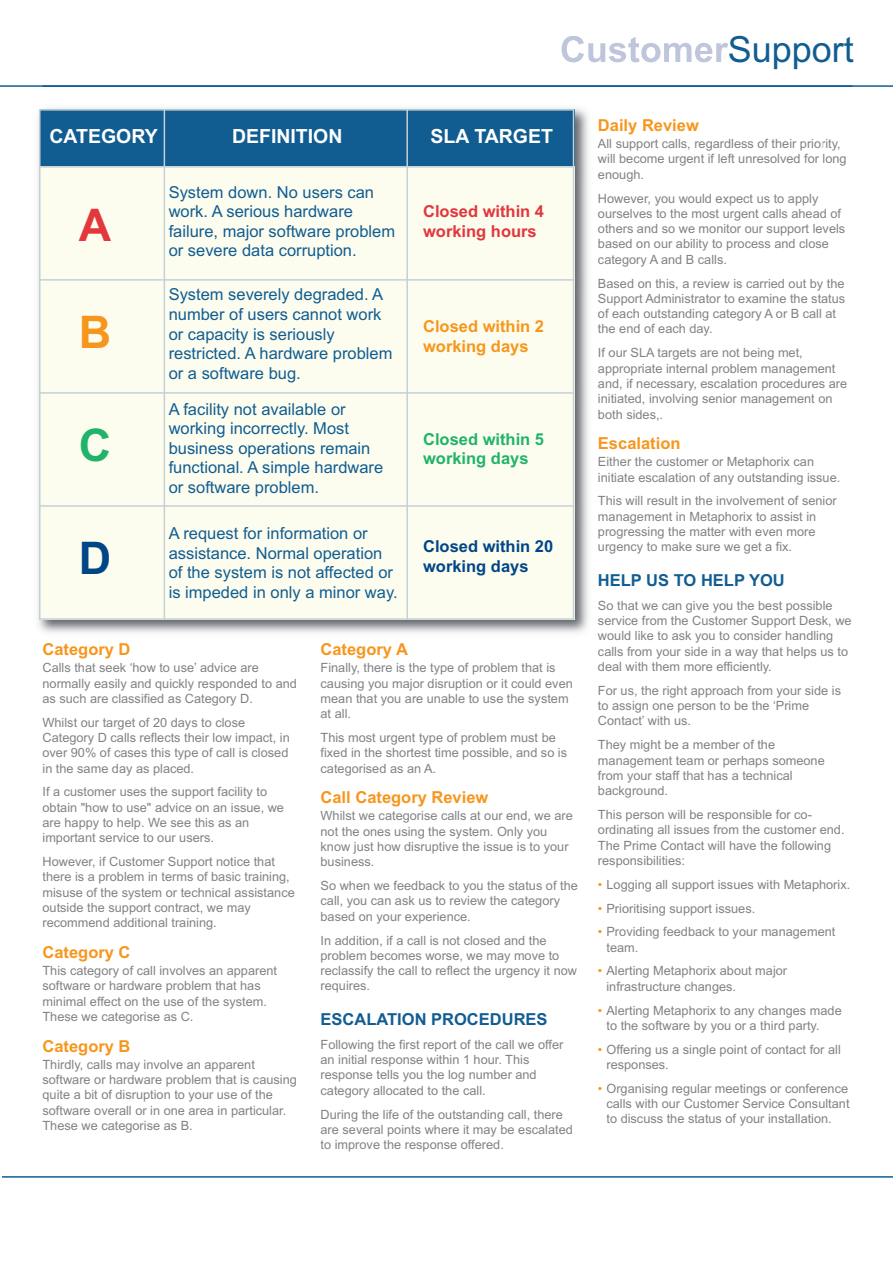
<style>
.page{position:relative;width:893px;height:1263px;background:#fff}
.page>*{position:absolute;margin:0;border:0;box-sizing:border-box;transform-origin:0 0}
.t1{font:700 45px "Arial";color:#f7961d}
.t2{font:700 45px "Arial";color:#e1373d}
.t3{font:700 45px "Arial";color:#22b36b}
.t4{font:700 45px "Arial";color:#004687}
.t5{font:36px "Arial";color:#115d92}
.t6{font:700 19.5px "Arial";color:#fff}
.t7{font:16.5px/19.5px "Arial";color:#115d92}
.t8{font:700 16.5px/19.5px "Arial";color:#f7961d}
.t9{font:700 16.5px "Arial";color:#115d92}
.t10{font:700 16.5px/19.5px "Arial";color:#e1373d}
.t11{font:700 16.5px/19.5px "Arial";color:#004687}
.t12{font:700 16.5px/19.5px "Arial";color:#22b36b}
.t13{font:12.75px/15.3px "Arial";color:#808285}
.s1{color:#f7961d}
</style>
<div class="page">
<hr style="left:0;top:85px;width:893px;height:2px;background:#115d92">
<hr style="left:2px;top:1176px;width:891px;height:2px;background:#115d92">
<svg style="left:562px;top:36px;width:166px;height:26px"></svg>
<img style="left:38px;top:108px;width:550px;height:525px">
<div style="left:39px;top:109px;width:125px;height:58px;background:#115d92"></div>
<div style="left:164px;top:109px;width:243px;height:58px;background:#115d92"></div>
<div style="left:407px;top:109px;width:167px;height:58px;background:#115d92"></div>
<div style="left:39px;top:167px;width:125px;height:113px;background:#fdfdef"></div>
<div style="left:164px;top:167px;width:243px;height:113px;background:#fdfdef"></div>
<div style="left:407px;top:167px;width:167px;height:113px;background:#fdfdef"></div>
<div style="left:39px;top:280px;width:125px;height:113px;background:#fdfdef"></div>
<div style="left:164px;top:280px;width:243px;height:113px;background:#fdfdef"></div>
<div style="left:407px;top:280px;width:167px;height:113px;background:#fdfdef"></div>
<div style="left:39px;top:393px;width:125px;height:113px;background:#fdfdef"></div>
<div style="left:164px;top:393px;width:243px;height:113px;background:#fdfdef"></div>
<div style="left:407px;top:393px;width:167px;height:113px;background:#fdfdef"></div>
<div style="left:39px;top:506px;width:125px;height:114px;background:#fdfdef"></div>
<div style="left:164px;top:506px;width:243px;height:114px;background:#fdfdef"></div>
<div style="left:407px;top:506px;width:167px;height:114px;background:#fdfdef"></div>
<hr style="left:39px;top:109px;width:2px;height:511px;background:#c3d1d5">
<hr style="left:164px;top:109px;width:1px;height:511px;background:#c3d1d5">
<hr style="left:406px;top:109px;width:2px;height:511px;background:#c3d1d5">
<hr style="left:573px;top:109px;width:1px;height:511px;background:#c3d1d5">
<hr style="left:39px;top:109px;width:535px;height:2px;background:#c3d1d5">
<hr style="left:39px;top:166px;width:535px;height:2px;background:#c3d1d5">
<hr style="left:39px;top:279px;width:535px;height:2px;background:#c3d1d5">
<hr style="left:39px;top:392px;width:535px;height:2px;background:#c3d1d5">
<hr style="left:39px;top:505px;width:535px;height:2px;background:#c3d1d5">
<hr style="left:39px;top:618px;width:535px;height:2px;background:#c3d1d5">
<p class="t6" style="left:49px;top:129px;width:110px">CATEGORY</p>
<p class="t6" style="left:232px;top:129px;width:112px">DEFINITION</p>
<p class="t6" style="left:431px;top:129px;width:124px">SLA TARGET</p>
<p class="t2" style="left:79px;top:208px;width:34px">A</p>
<p class="t1" style="left:79px;top:316px;width:34px">B</p>
<p class="t3" style="left:79px;top:428px;width:34px">C</p>
<p class="t4" style="left:79px;top:542px;width:34px">D</p>
<p class="t7" style="left:169px;top:184px;width:228px">System down. No users can work. A serious hardware failure, major software problem or severe data corruption.</p>
<p class="t7" style="left:169px;top:287px;width:225px">System severely degraded. A number of users cannot work or capacity is seriously restricted. A hardware problem or a software bug.</p>
<p class="t7" style="left:169px;top:401px;width:216px">A facility not available or working incorrectly. Most business operations remain functional. A simple hardware or software problem.</p>
<p class="t7" style="left:169px;top:525px;width:230px">A request for information or assistance. Normal operation of the system is not affected or is impeded in only a minor way.</p>
<p class="t10" style="left:423px;top:203px;width:123px">Closed within 4 working hours</p>
<p class="t8" style="left:423px;top:318px;width:123px">Closed within 2 working days</p>
<p class="t12" style="left:423px;top:431px;width:123px">Closed within 5 working days</p>
<p class="t11" style="left:423px;top:538px;width:132px">Closed within 20 working days</p>
<p class="t8" style="left:43px;top:641px;width:90px">Category D</p>
<p class="t13" style="left:43px;top:661px;width:256px">Calls that seek ‘how to use’ advice are normally easily and quickly responded to and as such are classified as Category D.</p>
<p class="t13" style="left:43px;top:716px;width:249px">Whilst our target of 20 days to close Category D calls reflects their low impact, in over 90% of cases this type of call is closed in the same day as placed.</p>
<p class="t13" style="left:43px;top:785px;width:243px">If a customer uses the support facility to obtain "how to use" advice on an issue, we are happy to help. We see this as an important service to our users.</p>
<p class="t13" style="left:43px;top:855px;width:254px">However, if Customer Support notice that there is a problem in terms of basic training, misuse of the system or technical assistance outside the support contract, we may recommend additional training.</p>
<p class="t8" style="left:43px;top:944px;width:90px">Category C</p>
<p class="t13" style="left:43px;top:964px;width:236px">This category of call involves an apparent software or hardware problem that has minimal effect on the use of the system.<br>These we categorise as C.</p>
<p class="t8" style="left:43px;top:1038px;width:90px">Category B</p>
<p class="t13" style="left:43px;top:1058px;width:256px">Thirdly, calls may involve an apparent software or hardware problem that is causing quite a bit of disruption to your use of the software overall or in one area in particular.<br>These we categorise as B.</p>
<p class="t8" style="left:321px;top:641px;width:89px">Category A</p>
<p class="t13" style="left:321px;top:661px;width:254px">Finally, there is the type of problem that is causing you major disruption or it could even mean that you are unable to use the system at all.</p>
<p class="t13" style="left:321px;top:731px;width:248px">This most urgent type of problem must be fixed in the shortest time possible, and so is categorised as an A.</p>
<p class="t8" style="left:321px;top:789px;width:169px">Call Category Review</p>
<p class="t13" style="left:321px;top:809px;width:254px">Whilst we categorise calls at our end, we are not the ones using the system. Only you know just how disruptive the issue is to your business.</p>
<p class="t13" style="left:321px;top:879px;width:259px">So when we feedback to you the status of the call, you can ask us to review the category based on your experience.</p>
<p class="t13" style="left:321px;top:934px;width:258px">In addition, if a call is not closed and the problem becomes worse, we may move to reclassify the call to reflect the urgency it now requires.</p>
<p class="t9" style="left:321px;top:1013px;width:229px">ESCALATION PROCEDURES</p>
<p class="t13" style="left:321px;top:1038px;width:244px">Following the first report of the call we offer an initial response within 1 hour. This response tells you the log number and category allocated to the call.</p>
<p class="t13" style="left:321px;top:1108px;width:254px">During the life of the outstanding call, there are several points where it may be escalated to improve the response offered.</p>
<p class="t5" style="left:728px;top:36px;width:128px">Support</p>
<p class="t8" style="left:598px;top:117px;width:102px">Daily Review</p>
<p class="t13" style="left:598px;top:137px;width:250px">All support calls, regardless of their priority, will become urgent if left unresolved for long enough.</p>
<p class="t13" style="left:598px;top:192px;width:249px">However, you would expect us to apply ourselves to the most urgent calls ahead of others and so we monitor our support levels based on our ability to process and close category A and B calls.</p>
<p class="t13" style="left:598px;top:277px;width:249px">Based on this, a review is carried out by the Support Administrator to examine the status of each outstanding category A or B call at the end of each day.</p>
<p class="t13" style="left:598px;top:346px;width:251px">If our SLA targets are not being met, appropriate internal problem management and, if necessary, escalation procedures are initiated, involving senior management on both sides,.</p>
<p class="t8" style="left:598px;top:435px;width:84px">Escalation</p>
<p class="t13" style="left:598px;top:455px;width:244px">Either the customer or Metaphorix can initiate escalation of any outstanding issue.</p>
<p class="t13" style="left:598px;top:495px;width:240px">This will result in the involvement of senior management in Metaphorix to assist in progressing the matter with even more urgency to make sure we get a fix.</p>
<p class="t9" style="left:598px;top:575px;width:188px">HELP US TO HELP YOU</p>
<p class="t13" style="left:598px;top:599px;width:255px">So that we can give you the best possible service from the Customer Support Desk, we would like to ask you to consider handling calls from your side in a way that helps us to deal with them more efficiently.</p>
<p class="t13" style="left:598px;top:684px;width:245px">For us, the right approach from your side is to assign one person to be the ‘Prime<br>Contact’ with us.</p>
<p class="t13" style="left:598px;top:738px;width:228px">They might be a member of the management team or perhaps someone from your staff that has a technical background.</p>
<p class="t13" style="left:598px;top:808px;width:248px">This person will be responsible for co&shy;ordinating all issues from the customer end.<br>The Prime Contact will have the following responsibilities:</p>
<p class="t13" style="left:598px;top:878px;width:254px"><span class="s1">•</span> Logging all support issues with Metaphorix.</p>
<p class="t13" style="left:598px;top:902px;width:159px"><span class="s1">•</span> Prioritising support issues.</p>
<p class="t13" style="left:606px;top:925px;width:230px;text-indent:-9px"><span class="s1">•</span> Providing feedback to your management team.</p>
<p class="t13" style="left:606px;top:964px;width:182px;text-indent:-9px"><span class="s1">•</span> Alerting Metaphorix about major infrastructure changes.</p>
<p class="t13" style="left:606px;top:1004px;width:237px;text-indent:-9px"><span class="s1">•</span> Alerting Metaphorix to any changes made to the software by you or a third party.</p>
<p class="t13" style="left:606px;top:1043px;width:236px;text-indent:-9px"><span class="s1">•</span> Offering us a single point of contact for all responses.</p>
<p class="t13" style="left:606px;top:1082px;width:245px;text-align:justify;text-indent:-9px"><span class="s1">•</span> Organising regular meetings or conference calls with our Customer Service Consultant to discuss the status of your installation.</p>
</div>
